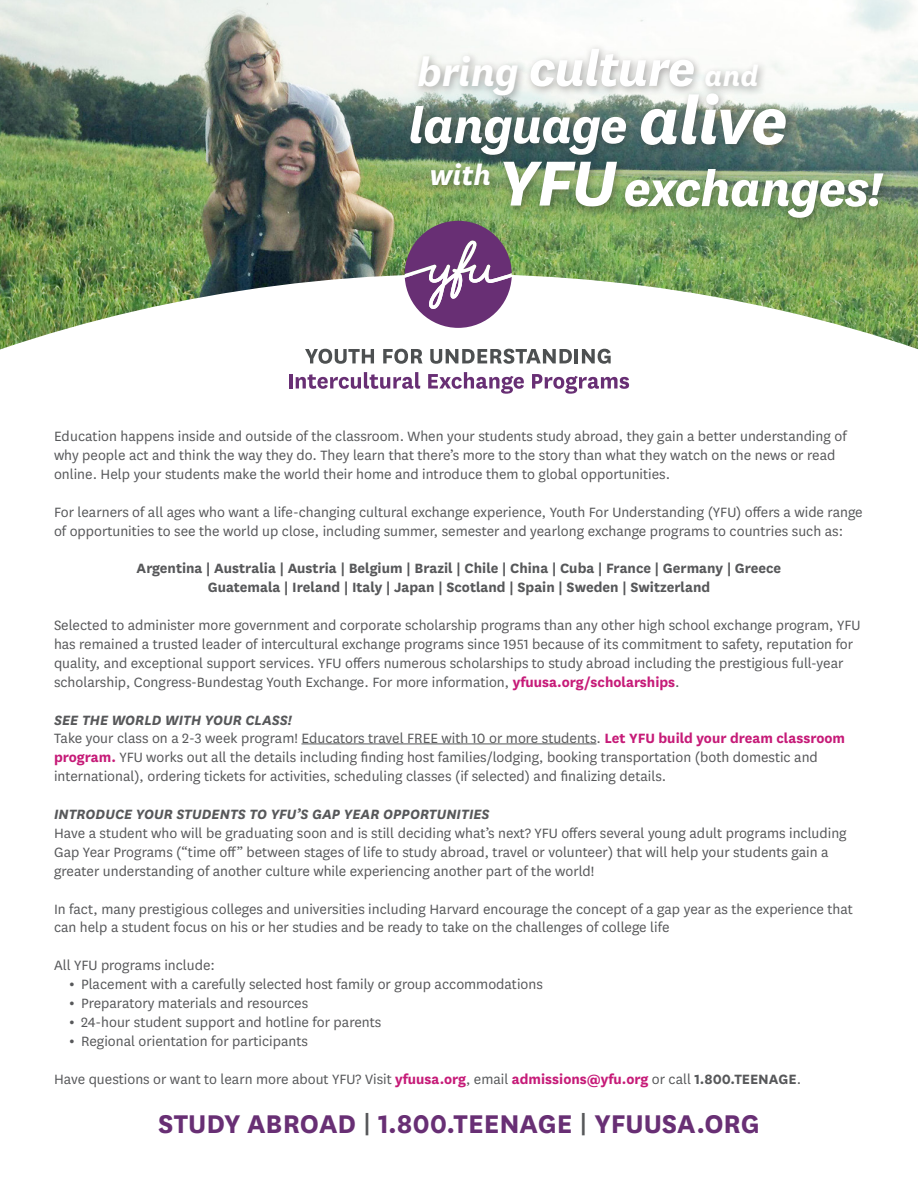
<style>
.page{position:relative;width:918px;height:1188px;background:#fff}
.page>*{position:absolute;margin:0;border:0;box-sizing:border-box;transform-origin:0 0}
.Call_Out_01{font:italic 700 74.4px "National";letter-spacing:-.02em;color:#fff}
.Call_Out_01-2{font:italic 700 55.5px "National";letter-spacing:-.02em;color:#fff}
.Call_Out_02{font:italic 700 44.4px "National";letter-spacing:-.01em;color:#fff}
.Call_Out_03{font:italic 700 32.1px "National";color:#fff}
.t1{font:700 30px "National";color:#682f74}
.t2{font:15.75px/18.9px "National";color:#57585a}
.t3{font:700 15.75px "National";color:#57585a}
.t4{font:italic 700 15.75px "National";color:#57585a}
.s1{font-weight:700;color:#c61b78}
.s2{font-weight:700}
.s3{font-weight:500;color:#57585a}
</style>
<div class="page">
<img style="left:0;top:0;width:918px;height:274px">
<svg style="left:0;top:274px;width:918px;height:115px"></svg>
<hr style="left:301px;top:743px;width:295px;height:1px;background:#57585a">
<div style="left:404px;top:43px;width:489px;height:185px;background:#231f20;opacity:.4"></div>
<svg style="left:405px;top:221px;width:107px;height:107px"></svg>
<svg style="left:305px;top:349px;width:69px;height:15px"></svg>
<svg style="left:383px;top:349px;width:40px;height:15px"></svg>
<svg style="left:430px;top:349px;width:142px;height:15px"></svg>
<hr style="left:575px;top:349px;width:3px;height:14px;background:#4d5051">
<svg style="left:582px;top:349px;width:29px;height:15px"></svg>
<hr style="left:289px;top:374px;width:3px;height:15px;background:#682f74">
<svg style="left:296px;top:372px;width:124px;height:17px"></svg>
<svg style="left:428px;top:372px;width:96px;height:22px"></svg>
<svg style="left:532px;top:374px;width:97px;height:20px"></svg>
<p class="Call_Out_02" style="left:417px;top:42px;width:103px">bring</p>
<p class="Call_Out_01-2" style="left:529px;top:31px;width:168px">culture</p>
<p class="Call_Out_01-2" style="left:408px;top:88px;width:220px">language</p>
<p class="Call_Out_03" style="left:705px;top:54px;width:56px">and</p>
<p class="Call_Out_01" style="left:638px;top:70px;width:150px">alive</p>
<p class="Call_Out_03" style="left:430px;top:153px;width:63px">with</p>
<p class="Call_Out_01" style="left:498px;top:132px;width:120px">YFU</p>
<p class="Call_Out_01-2" style="left:623px;top:151px;width:261px">exchanges!</p>
<p class="t2" style="left:54px;top:426px;width:794px">Education happens inside and outside of the classroom. When your students study abroad, they gain a better understanding of why people act and think the way they do. They learn that there’s more to the story than what they watch on the news or read online. Help your students make the world their home and introduce them to global opportunities.</p>
<p class="t2" style="left:54px;top:502px;width:810px">For learners of all ages who want a life-changing cultural exchange experience, Youth For Understanding (YFU) offers a wide range of opportunities to see the world up close, including summer, semester and yearlong exchange programs to countries such as:</p>
<p class="t3" style="left:137px;top:557px;width:646px">Argentina | Australia | Austria | Belgium | Brazil | Chile | China | Cuba | France | Germany | Greece</p>
<p class="t3" style="left:208px;top:576px;width:504px">Guatemala | Ireland | Italy | Japan | Scotland | Spain | Sweden | Switzerland</p>
<p class="t2" style="left:54px;top:615px;width:808px">Selected to administer more government and corporate scholarship programs than any other high school exchange program, YFU has remained a trusted leader of intercultural exchange programs since 1951 because of its commitment to safety, reputation for quality, and exceptional support services. YFU offers numerous scholarships to study abroad including the prestigious full-year scholarship, Congress-Bundestag Youth Exchange. For more information, <span class="s1">yfuusa.org/scholarships</span>.</p>
<p class="t4" style="left:54px;top:709px;width:240px">SEE THE WORLD WITH YOUR CLASS!</p>
<p class="t2" style="left:54px;top:729px;width:793px">Take your class on a 2-3 week program! Educators travel FREE with 10 or more students. <span class="s1">Let YFU build your dream classroom program.</span> YFU works out all the details including finding host families/lodging, booking transportation (both domestic and international), ordering tickets for activities, scheduling classes (if selected) and finalizing details.</p>
<p class="t4" style="left:54px;top:803px;width:437px">INTRODUCE YOUR STUDENTS TO YFU’S GAP YEAR OPPORTUNITIES</p>
<p class="t2" style="left:54px;top:823px;width:794px">Have a student who will be graduating soon and is still deciding what’s next? YFU offers several young adult programs including<br>Gap Year Programs (“time off” between stages of life to study abroad, travel or volunteer) that will help your students gain a greater understanding of another culture while experiencing another part of the world!</p>
<p class="t2" style="left:54px;top:899px;width:800px">In fact, many prestigious colleges and universities including Harvard encourage the concept of a gap year as the experience that can help a student focus on his or her studies and be ready to take on the challenges of college life</p>
<p class="t2" style="left:54px;top:955px;width:162px">All YFU programs include:</p>
<p class="t2" style="left:69px;top:974px;width:475px"><span class="s2">ə</span> Placement with a carefully selected host family or group accommodations</p>
<p class="t2" style="left:69px;top:993px;width:241px"><span class="s2">ə</span> Preparatory materials and resources</p>
<p class="t2" style="left:69px;top:1012px;width:314px"><span class="s2">ə</span> 24-hour student support and hotline for parents</p>
<p class="t2" style="left:69px;top:1031px;width:240px"><span class="s2">ə</span> Regional orientation for participants</p>
<p class="t2" style="left:54px;top:1069px;width:749px">Have questions or want to learn more about YFU? Visit <span class="s1">yfuusa.org</span>, email <span class="s1">admissions@yfu.org</span> or call <span class="s2">1.800.TEENAGE</span>.</p>
<p class="t1" style="left:158px;top:1102px;width:603px">STUDY ABROAD <span class="s3">|</span> 1.800.TEENAGE <span class="s3">|</span> YFUUSA.ORG</p>
</div>
